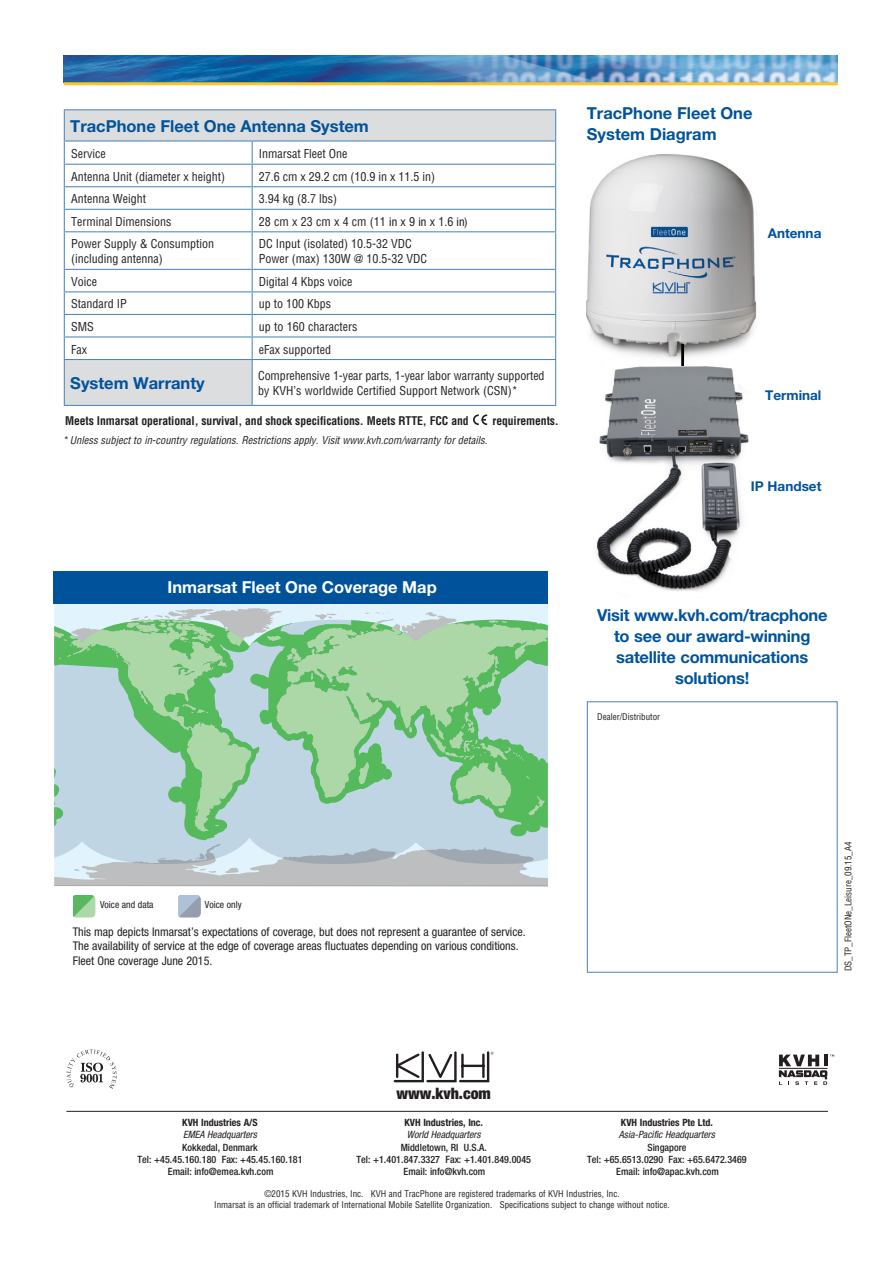
<style>
.page{position:relative;width:893px;height:1263px;background:#fff}
.page>*{position:absolute;margin:0;border:0;box-sizing:border-box;transform-origin:0 0}
.t1{font:700 16.5px/21px "Helvetica Neue LT";letter-spacing:-.005em;color:#00539b}
.t2{font:700 16.5px "Helvetica Neue LT";color:#fff}
.t3{font:900 condensed 15.75px "Helvetica Neue LT";color:#231f20}
.t4{font:700 13.5px "Helvetica Neue LT";color:#00539b}
.t5{font:condensed 12px/15px "Helvetica";color:#231f20}
.t6{font:condensed 12px/14.4px "Helvetica Neue LT";color:#231f20}
.t7{font:700 condensed 11.7px "Helvetica";letter-spacing:-.01em;color:#231f20}
.t8{font:italic condensed 10.5px "Helvetica";color:#231f20}
.t9{font:500 condensed 10.05px/12.1px "Helvetica Neue LT";color:#231f20;text-align:center}
.t10{font:italic condensed 10.05px "Helvetica Neue LT";color:#231f20}
.t11{font:700 condensed 10.05px "Helvetica Neue LT";color:#231f20}
.t12{font:condensed 9.75px "Helvetica Neue LT";color:#231f20}
.t13{font:condensed 9px/10.8px "Helvetica";color:#231f20;text-align:center}
.s1{font-family:"Helvetica Neue LT"}
.s2{font-style:normal}
</style>
<div class="page">
<img style="left:64px;top:55px;width:774px;height:27px">
<hr style="left:64px;top:82px;width:774px;height:3px;background:#ffc425">
<img style="left:587px;top:154px;width:170px;height:437px">
<svg style="left:65px;top:110px;width:490px;height:295px"></svg>
<hr style="left:64px;top:110px;width:1px;height:30px;background:#4d86b9">
<hr style="left:64px;top:109px;width:188px;height:1px;background:#4d86b9">
<hr style="left:252px;top:109px;width:304px;height:1px;background:#4d86b9">
<hr style="left:555px;top:110px;width:1px;height:30px;background:#4d86b9">
<svg style="left:64px;top:142px;width:1px;height:89px"></svg>
<hr style="left:64px;top:232px;width:1px;height:37px;background:#4d86b9">
<svg style="left:64px;top:270px;width:1px;height:89px"></svg>
<hr style="left:64px;top:140px;width:188px;height:2px;background:#4d86b9">
<hr style="left:252px;top:140px;width:304px;height:2px;background:#4d86b9">
<svg style="left:252px;top:142px;width:1px;height:89px"></svg>
<svg style="left:555px;top:142px;width:1px;height:89px"></svg>
<hr style="left:252px;top:232px;width:1px;height:37px;background:#4d86b9">
<hr style="left:555px;top:232px;width:1px;height:37px;background:#4d86b9">
<svg style="left:252px;top:270px;width:1px;height:89px"></svg>
<svg style="left:555px;top:270px;width:1px;height:89px"></svg>
<hr style="left:64px;top:164px;width:188px;height:1px;background:#4d86b9">
<hr style="left:252px;top:164px;width:304px;height:1px;background:#4d86b9">
<hr style="left:64px;top:186px;width:188px;height:1px;background:#4d86b9">
<hr style="left:252px;top:186px;width:304px;height:1px;background:#4d86b9">
<hr style="left:64px;top:209px;width:188px;height:1px;background:#4d86b9">
<hr style="left:252px;top:209px;width:304px;height:1px;background:#4d86b9">
<hr style="left:64px;top:231px;width:188px;height:1px;background:#4d86b9">
<hr style="left:252px;top:231px;width:304px;height:1px;background:#4d86b9">
<hr style="left:64px;top:269px;width:188px;height:1px;background:#4d86b9">
<hr style="left:252px;top:269px;width:304px;height:1px;background:#4d86b9">
<hr style="left:64px;top:291px;width:188px;height:1px;background:#4d86b9">
<hr style="left:252px;top:291px;width:304px;height:1px;background:#4d86b9">
<hr style="left:64px;top:314px;width:188px;height:1px;background:#4d86b9">
<hr style="left:252px;top:314px;width:304px;height:1px;background:#4d86b9">
<hr style="left:64px;top:336px;width:188px;height:1px;background:#4d86b9">
<hr style="left:252px;top:336px;width:304px;height:1px;background:#4d86b9">
<hr style="left:64px;top:360px;width:1px;height:45px;background:#4d86b9">
<hr style="left:64px;top:359px;width:188px;height:1px;background:#4d86b9">
<hr style="left:252px;top:360px;width:1px;height:45px;background:#4d86b9">
<hr style="left:252px;top:359px;width:304px;height:1px;background:#4d86b9">
<hr style="left:555px;top:360px;width:1px;height:45px;background:#4d86b9">
<hr style="left:64px;top:405px;width:188px;height:1px;background:#4d86b9">
<hr style="left:252px;top:405px;width:304px;height:1px;background:#4d86b9">
<svg style="left:473px;top:414px;width:14px;height:11px"></svg>
<svg style="left:779px;top:1054px;width:55px;height:31px"></svg>
<svg style="left:67px;top:1049px;width:50px;height:40px"></svg>
<svg style="left:393px;top:1051px;width:101px;height:32px"></svg>
<hr style="left:66px;top:1111px;width:762px;height:1px;background:#231f20">
<hr style="left:681px;top:344px;width:3px;height:22px;background:#000101">
<svg style="left:73px;top:895px;width:22px;height:22px"></svg>
<svg style="left:178px;top:895px;width:23px;height:22px"></svg>
<svg style="left:54px;top:604px;width:494px;height:282px;background:#aacfba"></svg>
<svg style="left:54px;top:604px;width:247px;height:227px;background:#a6d1bb"></svg>
<div style="left:54px;top:571px;width:494px;height:33px;background:#00539b"></div>
<h1 class="t1" style="left:70px;top:115px;width:300px">TracPhone Fleet One Antenna System</h1>
<p class="t5" style="left:71px;top:146px;width:36px">Service</p>
<p class="t5" style="left:259px;top:146px;width:90px">Inmarsat Fleet One</p>
<p class="t5" style="left:71px;top:169px;width:155px">Antenna Unit (diameter x height)</p>
<p class="t5" style="left:259px;top:169px;width:178px">27.6 cm x 29.2 cm (10.9 in x 11.5 in)</p>
<p class="t5" style="left:71px;top:191px;width:76px">Antenna Weight</p>
<p class="t5" style="left:259px;top:191px;width:80px">3.94 kg (8.7 lbs)</p>
<p class="t5" style="left:71px;top:214px;width:102px">Terminal Dimensions</p>
<p class="t5" style="left:259px;top:214px;width:210px">28 cm x 23 cm x 4 cm (11 <span class="s1">in</span> x 9 <span class="s1">in</span> x 1.6 <span class="s1">in)</span></p>
<p class="t5" style="left:71px;top:236px;width:145px">Power Supply &amp; Consumption (including antenna)</p>
<p class="t5" style="left:259px;top:236px;width:170px">DC Input (isolated) 10.5-32 VDC<br>Power (max) 130W @ 10.5-32 VDC</p>
<p class="t5" style="left:71px;top:274px;width:27px">Voice</p>
<p class="t5" style="left:259px;top:274px;width:95px">Digital 4 Kbps voice</p>
<p class="t5" style="left:71px;top:296px;width:57px">Standard IP</p>
<p class="t5" style="left:259px;top:296px;width:74px">up to 100 Kbps</p>
<p class="t5" style="left:71px;top:319px;width:24px">SMS</p>
<p class="t5" style="left:259px;top:319px;width:100px">up to 160 characters</p>
<p class="t5" style="left:71px;top:341px;width:17px">Fax</p>
<p class="t5" style="left:259px;top:341px;width:74px">eFax supported</p>
<h1 class="t1" style="left:70px;top:372px;width:136px">System Warranty</h1>
<p class="t5" style="left:258px;top:368px;width:288px;line-height:14.4px">Comprehensive 1-year parts, 1-year labor warranty supported by KVH’s worldwide Certified Support Network (CSN)*</p>
<p class="t7" style="left:65px;top:413px;width:405px">Meets Inmarsat operational, survival, and shock specifications. Meets RTTE, FCC and</p>
<p class="t7" style="left:493px;top:413px;width:68px">requirements.</p>
<p class="t8" style="left:64px;top:434px;width:425px"><span class="s2">*</span>Unless subject to in-country regulations. Restrictions apply. Visit www.kvh.com/warranty for details.</p>
<h1 class="t1" style="left:587px;top:102px;width:167px">TracPhone Fleet One<br>System Diagram</h1>
<p class="t4" style="left:768px;top:225px;width:55px">Antenna</p>
<p class="t4" style="left:765px;top:387px;width:58px">Terminal</p>
<p class="t4" style="left:751px;top:478px;width:72px">IP Handset</p>
<h1 class="t2" style="left:168px;top:577px;width:271px">Inmarsat Fleet One Coverage Map</h1>
<h1 class="t1" style="left:597px;top:605px;width:232px;text-align:center">Visit www.kvh.com/tracphone to see our award-winning satellite communications solutions!</h1>
<p class="t13" style="left:597px;top:712px;width:64px">Dealer/Distributor</p>
<p class="t12" style="left:100px;top:899px;width:55px">Voice and data</p>
<p class="t12" style="left:205px;top:899px;width:38px">Voice only</p>
<p class="t6" style="left:73px;top:924px;width:454px">This map depicts Inmarsat’s expectations of coverage, but does not represent a guarantee of service.<br>The availability of service at the edge of coverage areas fluctuates depending on various conditions.<br>Fleet One coverage June 2015.</p>
<p class="t11" style="left:182px;top:1116px;width:77px">KVH Industries A/S</p>
<p class="t10" style="left:183px;top:1129px;width:75px">EMEA Headquarters</p>
<p class="t9" style="left:138px;top:1141px;width:166px">Kokkedal, Denmark<br>Tel: +45.45.160.180 Fax: +45.45.160.181<br>Email: info@emea.kvh.com</p>
<h2 class="t3" style="left:396px;top:1084px;width:96px">www.kvh.com</h2>
<p class="t11" style="left:404px;top:1116px;width:80px">KVH Industries, Inc.</p>
<p class="t10" style="left:407px;top:1129px;width:75px">World Headquarters</p>
<p class="t9" style="left:356px;top:1141px;width:176px">Middletown, RI U.S.A.<br>Tel: +1.401.847.3327 Fax: +1.401.849.0045<br>Email: info@kvh.com</p>
<p class="t11" style="left:621px;top:1116px;width:93px">KVH Industries Pte Ltd.</p>
<p class="t10" style="left:619px;top:1129px;width:98px">Asia-Pacific Headquarters</p>
<p class="t9" style="left:587px;top:1141px;width:161px">Singapore<br>Tel: +65.6513.0290 Fax: +65.6472.3469<br>Email: info@apac.kvh.com</p>
<p class="t13" style="left:214px;top:1188px;width:457px">©2015 KVH Industries, Inc. KVH and TracPhone are registered trademarks of KVH Industries, Inc.<br>Inmarsat is an official trademark of International Mobile Satellite Organization. Specifications subject to change without notice.</p>
<p class="t13" style="left:843px;top:971px;width:131px;rotate:-90deg">DS_TP_FleetONe_Leisure_09.15_A4</p>
</div>
